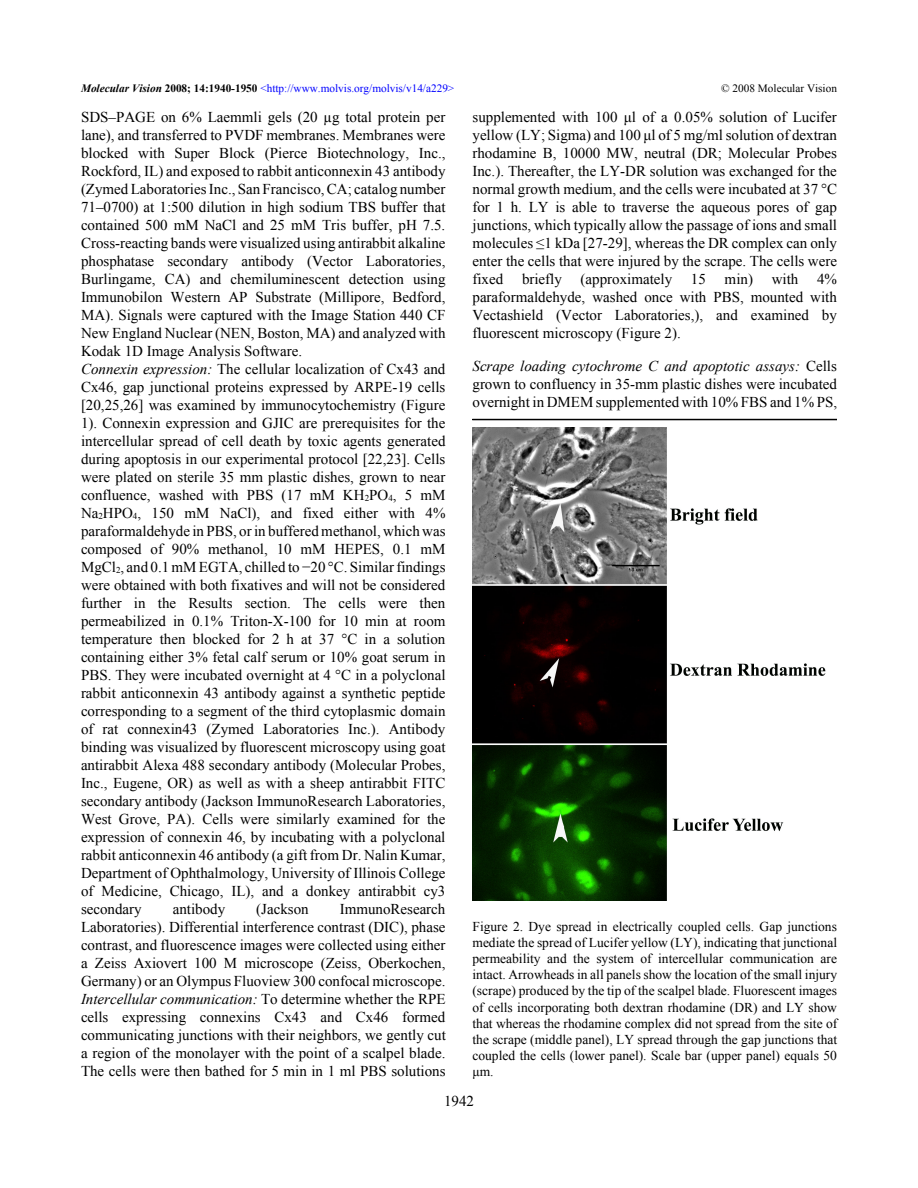
<style>
.page{position:relative;width:918px;height:1188px;background:#fff}
.page>*{position:absolute;margin:0;border:0;box-sizing:border-box;transform-origin:0 0}
.t1{font:15px/18px "Times New Roman";color:#000;text-align:justify}
.t2{font:13.5px/16.2px "Times New Roman";color:#000;text-align:justify}
.t3{font:11.25px "Times New Roman";color:#00f}
.t4{font:11.25px "Times New Roman";color:#000}
.s1{font-weight:700;font-style:italic;color:#000}
.s2{font-weight:700;color:#000}
.s3{font-style:italic}
.s4{font-size:9px}
</style>
<div class="page">
<hr style="left:472px;top:419px;width:365px;height:1px;background:#000">
<img style="left:472px;top:428px;width:354px;height:473px">
<p class="t3" style="left:81px;top:82px;width:375px"><span class="s1">Molecular Vision</span> <span class="s2">2008; 14:1940-1950</span> &lt;http://www.molvis.org/molvis/v14/a229&gt;</p>
<p class="t4" style="left:721px;top:82px;width:117px">© 2008 Molecular Vision</p>
<p class="t1" style="left:81px;top:108px;width:366px;text-align:left">SDS–PAGE on 6% Laemmli gels (20 µg total protein per lane), and transferred to PVDF membranes. Membranes were blocked with Super Block (Pierce Biotechnology, Inc., Rockford, IL) and exposed to rabbit anticonnexin 43 antibody (Zymed Laboratories Inc., San Francisco, CA; catalog number 71–0700) at 1:500 dilution in high sodium TBS buffer that contained 500 mM NaCl and 25 mM Tris buffer, pH 7.5.<br>Cross-reacting bands were visualized using antirabbit alkaline phosphatase secondary antibody (Vector Laboratories, Burlingame, CA) and chemiluminescent detection using Immunobilon Western AP Substrate (Millipore, Bedford, MA). Signals were captured with the Image Station 440 CF New England Nuclear (NEN, Boston, MA) and analyzed with Kodak 1D Image Analysis Software.<br><span class="s3">Connexin expression:</span> The cellular localization of Cx43 and Cx46, gap junctional proteins expressed by ARPE-19 cells [20,25,26] was examined by immunocytochemistry (Figure 1). Connexin expression and GJIC are prerequisites for the intercellular spread of cell death by toxic agents generated during apoptosis in our experimental protocol [22,23]. Cells were plated on sterile 35 mm plastic dishes, grown to near confluence, washed with PBS (17 mM KH<span class="s4">2</span>PO<span class="s4">4</span>, 5 mM Na<span class="s4">2</span>HPO<span class="s4">4</span>, 150 mM NaCl), and fixed either with 4% paraformaldehyde in PBS, or in buffered methanol, which was composed of 90% methanol, 10 mM HEPES, 0.1 mM MgCl<span class="s4">2</span>, and 0.1 mM EGTA, chilled to −20 °C. Similar findings were obtained with both fixatives and will not be considered further in the Results section. The cells were then permeabilized in 0.1% Triton-X-100 for 10 min at room temperature then blocked for 2 h at 37 °C in a solution containing either 3% fetal calf serum or 10% goat serum in PBS. They were incubated overnight at 4 °C in a polyclonal rabbit anticonnexin 43 antibody against a synthetic peptide corresponding to a segment of the third cytoplasmic domain of rat connexin43 (Zymed Laboratories Inc.). Antibody binding was visualized by fluorescent microscopy using goat antirabbit Alexa 488 secondary antibody (Molecular Probes, Inc., Eugene, OR) as well as with a sheep antirabbit FITC secondary antibody (Jackson ImmunoResearch Laboratories, West Grove, PA). Cells were similarly examined for the expression of connexin 46, by incubating with a polyclonal rabbit anticonnexin 46 antibody (a gift from Dr. Nalin Kumar, Department of Ophthalmology, University of Illinois College of Medicine, Chicago, IL), and a donkey antirabbit cy3 secondary</p>
<p class="t1" style="left:81px;top:900px;width:366px;text-indent:259px">ImmunoResearch Laboratories). Differential interference contrast (DIC), phase contrast, and fluorescence images were collected using either a Zeiss Axiovert 100 M microscope (Zeiss, Oberkochen, Germany) or an Olympus Fluoview 300 confocal microscope.<br><span class="s3">Intercellular communication:</span> To determine whether the RPE cells expressing connexins Cx43 and Cx46 formed communicating junctions with their neighbors, we gently cut a region of the monolayer with the point of a scalpel blade.<br>The cells were then bathed for 5 min in 1 ml PBS solutions</p>
<p class="t1" style="left:173px;top:900px;width:54px">antibody</p>
<p class="t1" style="left:256px;top:900px;width:54px">(Jackson</p>
<p class="t1" style="left:472px;top:108px;width:366px">supplemented with 100 μl of a 0.05% solution of Lucifer yellow (LY; Sigma) and 100 μl of 5 mg/ml solution of dextran rhodamine B, 10000 MW, neutral (DR; Molecular Probes Inc.). Thereafter, the LY-DR solution was exchanged for the normal growth medium, and the cells were incubated at 37 °C for 1 h. LY is able to traverse the aqueous pores of gap junctions, which typically allow the passage of ions and small molecules ≤1 kDa [27-29], whereas the DR complex can only enter the cells that were injured by the scrape. The cells were fixed briefly (approximately 15 min) with 4% paraformaldehyde, washed once with PBS, mounted with Vectashield (Vector Laboratories,), and examined by fluorescent microscopy (Figure 2).</p>
<p class="t1" style="left:472px;top:357px;width:366px"><span class="s3">Scrape loading cytochrome C and apoptotic assays:</span> Cells grown to confluency in 35-mm plastic dishes were incubated overnight in DMEM supplemented with 10% FBS and 1% PS,</p>
<p class="t2" style="left:472px;top:918px;width:366px">Figure 2. Dye spread in electrically coupled cells. Gap junctions mediate the spread of Lucifer yellow (LY), indicating that junctional permeability and the system of intercellular communication are intact. Arrowheads in all panels show the location of the small injury (scrape) produced by the tip of the scalpel blade. Fluorescent images of cells incorporating both dextran rhodamine (DR) and LY show that whereas the rhodamine complex did not spread from the site of the scrape (middle panel), LY spread through the gap junctions that coupled the cells (lower panel). Scale bar (upper panel) equals 50 μm.</p>
<p class="t1" style="left:444px;top:1092px;width:31px">1942</p>
</div>
